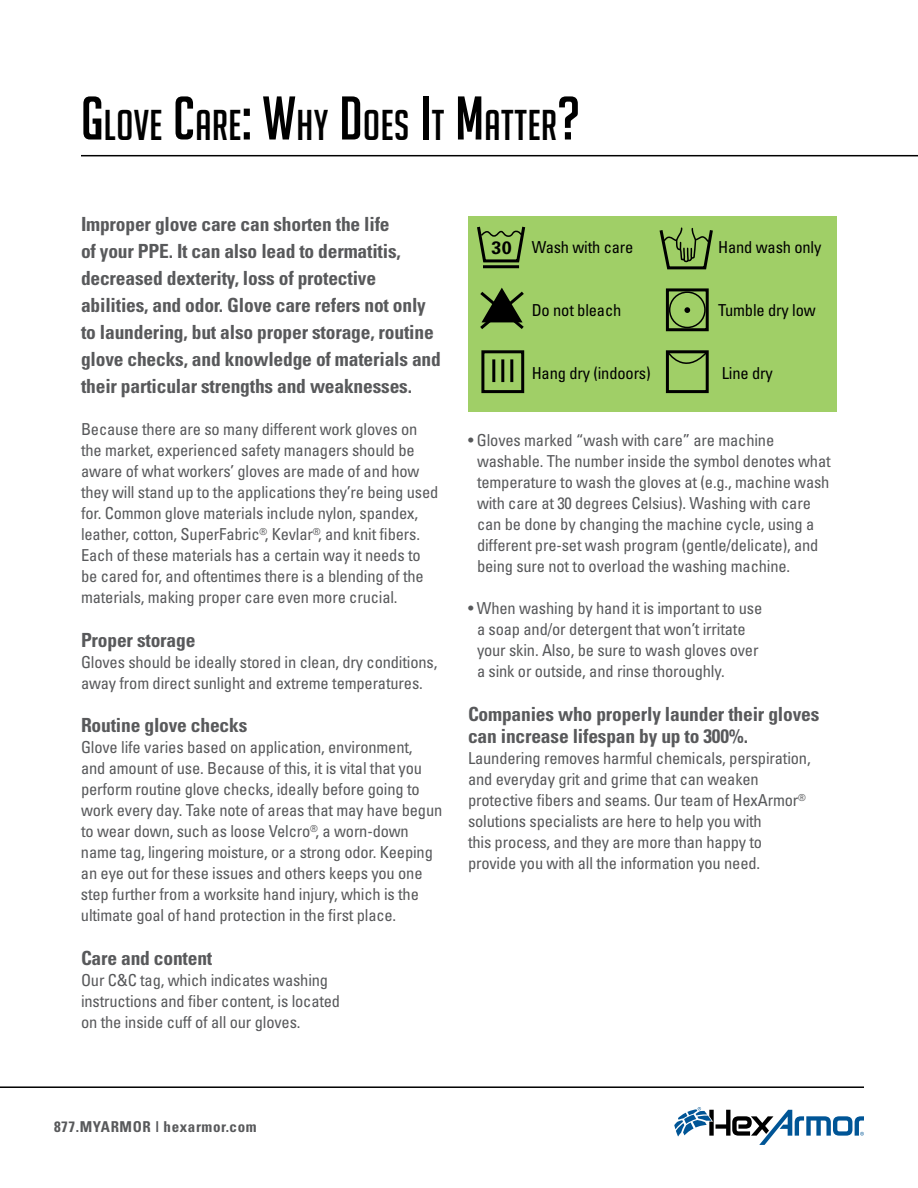
<style>
.page{position:relative;width:918px;height:1188px;background:#fff}
.page>*{position:absolute;margin:0;border:0;box-sizing:border-box;transform-origin:0 0}
.t1{font:42px "Big Noodle Titling";letter-spacing:.015em;color:#000}
.t2{font:700 condensed 19.5px/27px "Univers";letter-spacing:-.01em;color:#58595b}
.t3{font:700 18px "Univers";color:#000}
.t4{font:condensed 16.5px/21px "Univers";letter-spacing:-.01em;color:#58595b}
.t5{font:condensed 16.5px "Univers";letter-spacing:-.01em;color:#000}
.t6{font:700 condensed 15px "Univers";letter-spacing:.04em;color:#58595b}
.s1{font-size:60px}
</style>
<div class="page">
<svg style="left:674px;top:1107px;width:190px;height:38px"></svg>
<hr style="left:0;top:1086px;width:864px;height:2px;background:#000">
<div style="left:468px;top:216px;width:369px;height:196px;background:#a0cf67"></div>
<div style="left:481px;top:350px;width:43px;height:43px;border:3px solid #000"></div>
<hr style="left:492px;top:359px;width:3px;height:23px;background:#000">
<hr style="left:501px;top:359px;width:3px;height:23px;background:#000">
<hr style="left:510px;top:359px;width:3px;height:23px;background:#000">
<div style="left:666px;top:350px;width:43px;height:43px;border:3px solid #000"></div>
<svg style="left:666px;top:350px;width:43px;height:27px"></svg>
<div style="left:666px;top:288px;width:43px;height:43px;border:3px solid #000"></div>
<div style="left:669px;top:291px;width:37px;height:37px;border:2px solid #000;border-radius:50%"></div>
<svg style="left:684px;top:307px;width:6px;height:6px"></svg>
<hr style="left:483px;top:265px;width:36px;height:3px;background:#000">
<svg style="left:477px;top:226px;width:49px;height:37px"></svg>
<svg style="left:480px;top:288px;width:44px;height:41px"></svg>
<svg style="left:659px;top:227px;width:54px;height:43px"></svg>
<hr style="left:81px;top:155px;width:837px;height:1px;background:#000">
<h1 class="t1" style="left:81px;top:102px;width:501px"><span class="s1">G</span>LOVE <span class="s1">C</span>ARE<span class="s1">: W</span>HY <span class="s1">D</span>OES <span class="s1">I</span>T <span class="s1">M</span>ATTER<span class="s1">?</span></h1>
<p class="t2" style="left:81px;top:211px;width:361px">Improper glove care can shorten the life<br>of your PPE. It can also lead to dermatitis, decreased dexterity, loss of protective abilities, and odor. Glove care refers not only to laundering, but also proper storage, routine glove checks, and knowledge of materials and their particular strengths and weaknesses.</p>
<p class="t4" style="left:81px;top:418px;width:359px">Because there are so many different work gloves on the market, experienced safety managers should be aware of what workers’ gloves are made of and how they will stand up to the applications they’re being used for. Common glove materials include nylon, spandex, leather, cotton, SuperFabric<sup>®</sup>, Kevlar<sup>®</sup>, and knit fibers.<br>Each of these materials has a certain way it needs to be cared for, and oftentimes there is a blending of the materials, making proper care even more crucial.</p>
<p class="t2" style="left:81px;top:626px;width:116px">Proper storage</p>
<p class="t4" style="left:81px;top:651px;width:358px">Gloves should be ideally stored in clean, dry conditions, away from direct sunlight and extreme temperatures.</p>
<p class="t2" style="left:81px;top:712px;width:168px">Routine glove checks</p>
<p class="t4" style="left:81px;top:736px;width:363px">Glove life varies based on application, environment,<br>and amount of use. Because of this, it is vital that you perform routine glove checks, ideally before going to work every day. Take note of areas that may have begun to wear down, such as loose Velcro<sup>®</sup>, a worn-down name tag, lingering moisture, or a strong odor. Keeping an eye out for these issues and others keeps you one step further from a worksite hand injury, which is the ultimate goal of hand protection in the first place.</p>
<p class="t2" style="left:81px;top:944px;width:133px">Care and content</p>
<p class="t4" style="left:81px;top:969px;width:261px">Our C&amp;C tag, which indicates washing instructions and fiber content, is located on the inside cuff of all our gloves.</p>
<p class="t3" style="left:492px;top:237px;width:22px">30</p>
<p class="t5" style="left:532px;top:237px;width:103px">Wash with care</p>
<p class="t5" style="left:532px;top:300px;width:91px">Do not bleach</p>
<p class="t5" style="left:532px;top:363px;width:121px">Hang dry (indoors)</p>
<p class="t5" style="left:718px;top:237px;width:105px">Hand wash only</p>
<p class="t5" style="left:718px;top:300px;width:99px">Tumble dry low</p>
<p class="t5" style="left:722px;top:363px;width:53px">Line dry</p>
<p class="t4" style="left:477px;top:429px;width:355px;text-indent:-9px">• Gloves marked “wash with care” are machine washable. The number inside the symbol denotes what temperature to wash the gloves at (e.g., machine wash with care at 30 degrees Celsius). Washing with care can be done by changing the machine cycle, using a different pre-set wash program (gentle/delicate), and being sure not to overload the washing machine.</p>
<p class="t4" style="left:477px;top:598px;width:287px;text-indent:-9px">• When washing by hand it is important to use a soap and/or detergent that won’t irritate your skin. Also, be sure to wash gloves over a sink or outside, and rinse thoroughly.</p>
<p class="t2" style="left:468px;top:702px;width:353px;line-height:22.5px">Companies who properly launder their gloves can increase lifespan by up to 300%.</p>
<p class="t4" style="left:468px;top:747px;width:344px">Laundering removes harmful chemicals, perspiration, and everyday grit and grime that can weaken protective fibers and seams. Our team of HexArmor<sup>® </sup>solutions specialists are here to help you with<br>this process, and they are more than happy to provide you with all the information you need.</p>
<p class="t6" style="left:54px;top:1118px;width:204px">877.MYARMOR | hexarmor.com</p>
</div>
